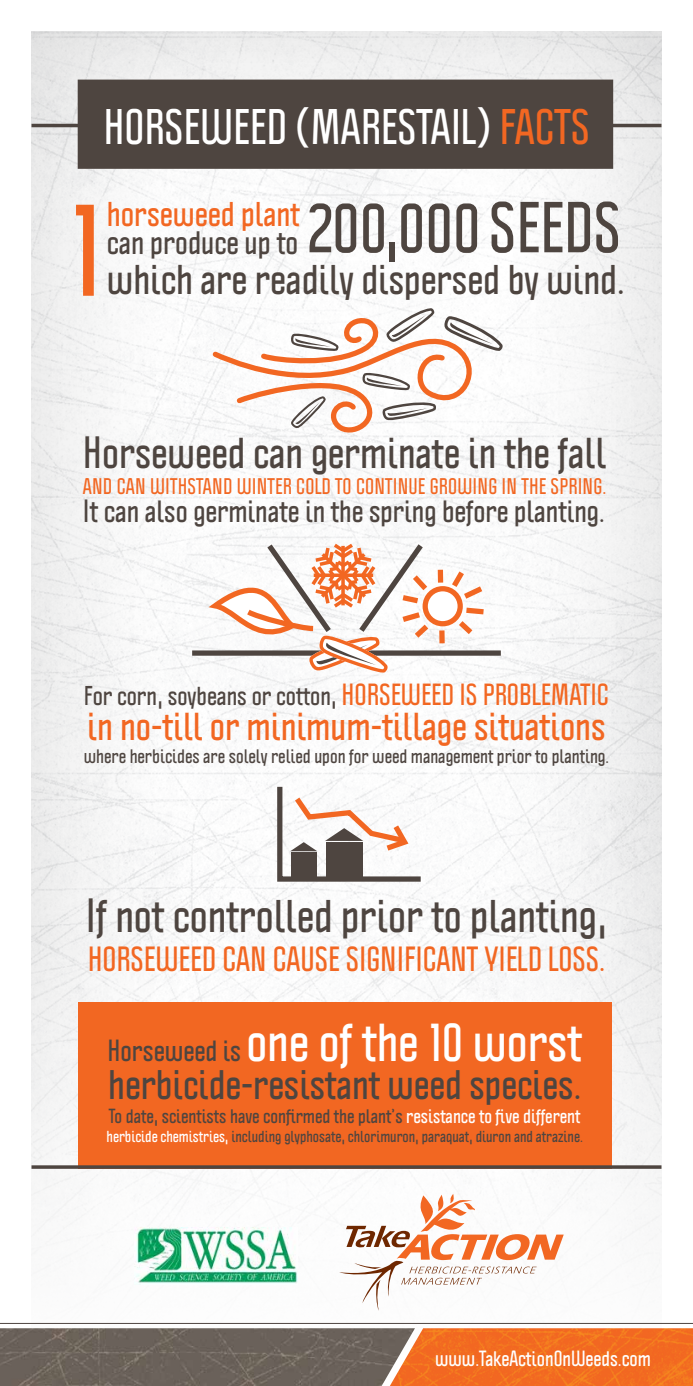
<style>
.page{position:relative;width:693px;height:1386px;background:#fff}
.page>*{position:absolute;margin:0;border:0;box-sizing:border-box;transform-origin:0 0}
.t1{font:700 119px "Politica";color:#f26722}
.t2{font:700 63px "Politica";color:#4e4540}
.t3{font:700 48.82px "Politica";color:#fff}
.t4{font:700 43.75px "Politica";color:#fff}
.t5{font:700 42px "Politica";color:#4e4540}
.t6{font:700 39.55px "Politica";color:#4e4540}
.t7{font:700 38.15px "Politica";color:#4e4540}
.t8{font:700 37.8px "Politica";color:#4e4540}
.t9{font:700 35.7px "Politica";color:#f26722}
.t10{font:700 31.5px "Politica";color:#f26722}
.t11{font:700 30.62px "Politica";color:#f26722}
.t12{font:700 29.75px "Politica";color:#4e4540}
.t13{font:700 28.18px "Politica";color:#4e4540}
.t14{font:700 23.8px "Politica";color:#4e4540}
.t15{font:700 19.78px "Politica";letter-spacing:.01em;color:#f26722}
.t16{font:700 19.25px "Politica";color:#fff}
.t17{font:700 17.85px "Politica";color:#4e4540}
.t18{font:700 14.53px "Politica";color:#4e4540}
.s1{color:#f26722}
.s2{font-size:26.78px;color:#f26722}
.s3{font-size:26.78px;color:#4e4540}
.s4{color:#fff}
</style>
<div class="page">
<div style="left:30px;top:30px;width:633px;height:1324px;background:#000;opacity:.15"></div>
<hr style="left:32px;top:124px;width:630px;height:3px;background:#4e4540">
<div style="left:78px;top:80px;width:535px;height:89px;background:#4e4540;border:2px solid #4e4540"></div>
<div style="left:79px;top:1002px;width:533px;height:167px;background:#f26722"></div>
<svg style="left:339px;top:1194px;width:225px;height:117px"></svg>
<img style="left:134px;top:1227px;width:164px;height:57px">
<img style="left:415px;top:1328px;width:278px;height:58px">
<img style="left:0;top:1328px;width:415px;height:58px">
<hr style="left:0;top:1323px;width:693px;height:1px;background:#4e4540">
<div style="left:192px;top:650px;width:309px;height:6px;background:#4e4540"></div>
<div style="left:438px;top:570px;width:5px;height:13px;background:#f26722"></div>
<div style="left:439px;top:630px;width:6px;height:13px;background:#f26722"></div>
<svg style="left:447px;top:566px;width:42px;height:74px"></svg>
<div style="left:425px;top:589px;width:35px;height:35px;background:#fff;border-radius:50%"></div>
<div style="left:423px;top:586px;width:40px;height:40px;border:5px solid #f26722;border-radius:50%"></div>
<svg style="left:275px;top:782px;width:151px;height:102px"></svg>
<svg style="left:32px;top:1165px;width:630px;height:4px;background:#624b40"></svg>
<svg style="left:208px;top:308px;width:295px;height:131px"></svg>
<svg style="left:202px;top:539px;width:232px;height:134px"></svg>
<h3 class="t4" style="left:103px;top:98px;width:488px">HORSEWEED (MARESTAIL) <span class="s1">FACTS</span></h3>
<h1 class="t1" style="left:68px;top:173px;width:35px">1</h1>
<h2 class="t2" style="left:308px;top:187px;width:315px">200,000 SEEDS</h2>
<h3 class="t10" style="left:107px;top:194px;width:194px">horseweed plant</h3>
<h3 class="t12" style="left:107px;top:224px;width:193px">can produce up to</h3>
<h3 class="t7" style="left:107px;top:255px;width:519px">which are readily dispersed by wind.</h3>
<h3 class="t6" style="left:83px;top:428px;width:525px">Horseweed can germinate in the fall</h3>
<p class="t15" style="left:83px;top:474px;width:525px">AND CAN WITHSTAND WINTER COLD TO CONTINUE GROWING IN THE SPRING.</p>
<h3 class="t13" style="left:83px;top:493px;width:523px">It can also germinate in the spring before planting.</h3>
<h3 class="t14" style="left:84px;top:680px;width:527px">For corn, soybeans or cotton, <span class="s2">HORSEWEED IS PROBLEMATIC</span></h3>
<h3 class="t9" style="left:87px;top:704px;width:520px">in no-till or minimum-tillage situations</h3>
<p class="t17" style="left:84px;top:744px;width:527px">where herbicides are solely relied upon for weed management prior to planting.</p>
<h3 class="t5" style="left:86px;top:889px;width:523px">If not controlled prior to planting,</h3>
<h3 class="t11" style="left:88px;top:939px;width:519px">HORSEWEED CAN CAUSE SIGNIFICANT YIELD LOSS.</h3>
<h3 class="t3" style="left:108px;top:1011px;width:476px"><span class="s3">Horseweed is</span> one of the 10 worst</h3>
<h3 class="t8" style="left:108px;top:1060px;width:474px">herbicide-resistant weed species.</h3>
<p class="t17" style="left:109px;top:1104px;width:473px">To date, scientists have confirmed the plant’s <span class="s4">resistance to five different</span></p>
<p class="t18" style="left:107px;top:1127px;width:478px"><span class="s4">herbicide chemistries,</span> including glyphosate, chlorimuron, paraquat, diuron and atrazine.</p>
<p class="t16" style="left:435px;top:1346px;width:217px">www.TakeActionOnWeeds.com</p>
</div>
